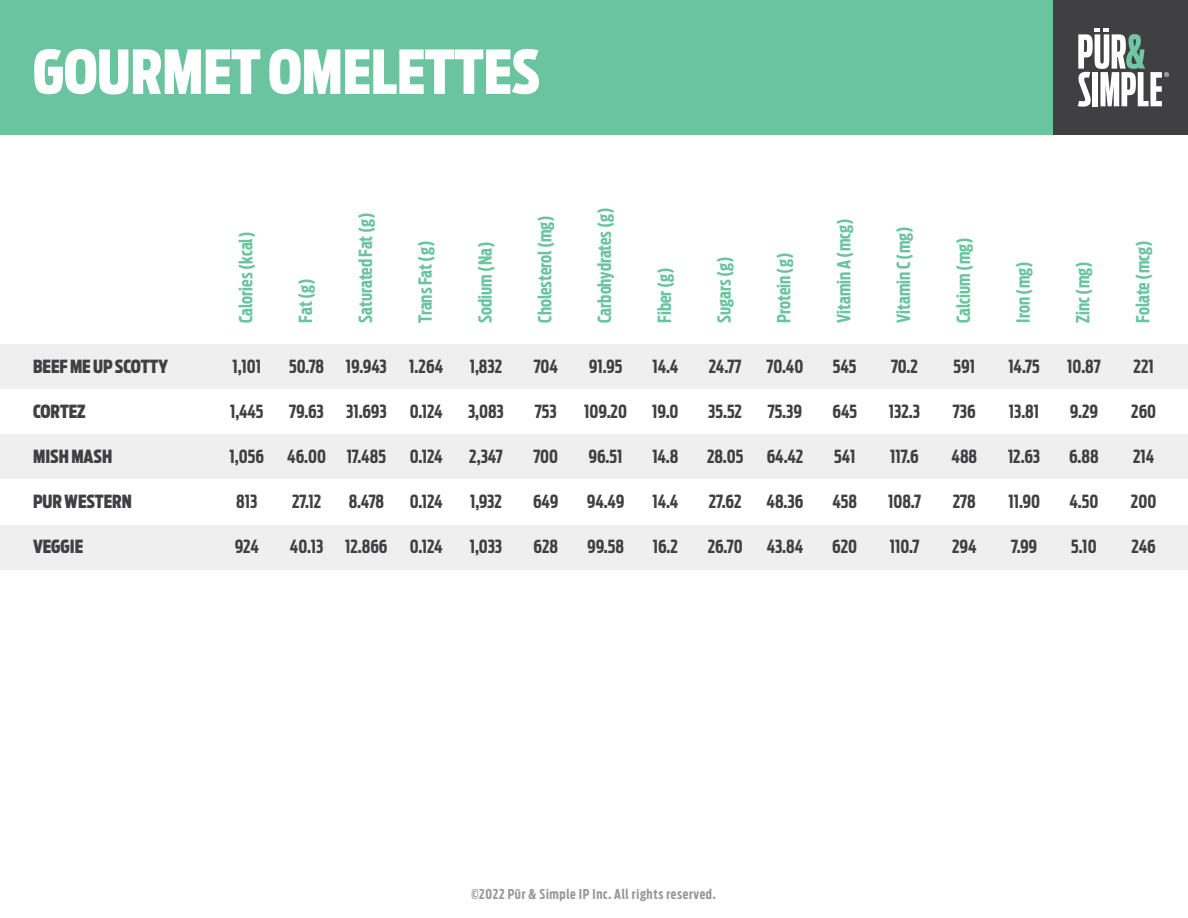
<style>
.page{position:relative;width:1188px;height:918px;background:#fff}
.page>*{position:absolute;margin:0;border:0;box-sizing:border-box;transform-origin:0 0}
.t1{font:900 60px "Antenna Extra Cond";color:#fff}
.t2{font:700 18px "Antenna Extra Cond";color:#404042}
.t3{font:700 18px "Antenna Extra Cond";color:#6ac4a0}
.t4{font:900 18px "Antenna Extra Cond";color:#404042}
.t5{font:700 13.5px "Antenna Extra Cond";letter-spacing:.05em;color:#989898}
</style>
<div class="page">
<div style="left:0;top:525px;width:1188px;height:44px;background:#efefef"></div>
<div style="left:0;top:0;width:1188px;height:135px;background:#6ac4a0"></div>
<div style="left:1053px;top:0;width:135px;height:135px;background:#404042"></div>
<svg style="left:1078px;top:29px;width:91px;height:78px"></svg>
<div style="left:0;top:344px;width:1188px;height:44px;background:#efefef"></div>
<div style="left:0;top:435px;width:1188px;height:44px;background:#efefef"></div>
<h1 class="t1" style="left:33px;top:49px;width:509px">GOURMET OMELETTES</h1>
<p class="t4" style="left:33px;top:360px;width:136px">BEEF ME UP SCOTTY</p>
<p class="t4" style="left:33px;top:405px;width:54px">CORTEZ</p>
<p class="t4" style="left:33px;top:450px;width:81px">MISH MASH</p>
<p class="t4" style="left:33px;top:495px;width:100px">PUR WESTERN</p>
<p class="t4" style="left:33px;top:540px;width:52px">VEGGIE</p>
<p class="t3" style="left:239px;top:323px;width:93px;rotate:-90deg">Calories (kcal)</p>
<p class="t2" style="left:233px;top:359px;width:30px">1,101</p>
<p class="t2" style="left:230px;top:404px;width:35px">1,445</p>
<p class="t2" style="left:230px;top:449px;width:36px">1,056</p>
<p class="t2" style="left:236px;top:494px;width:23px">813</p>
<p class="t2" style="left:235px;top:539px;width:26px">924</p>
<p class="t3" style="left:298px;top:323px;width:46px;rotate:-90deg">Fat (g)</p>
<p class="t2" style="left:289px;top:359px;width:37px">50.78</p>
<p class="t2" style="left:289px;top:404px;width:36px">79.63</p>
<p class="t2" style="left:287px;top:449px;width:40px">46.00</p>
<p class="t2" style="left:292px;top:494px;width:31px">27.12</p>
<p class="t2" style="left:290px;top:539px;width:35px">40.13</p>
<p class="t3" style="left:358px;top:323px;width:112px;rotate:-90deg">Saturated Fat (g)</p>
<p class="t2" style="left:346px;top:359px;width:43px">19.943</p>
<p class="t2" style="left:346px;top:404px;width:42px">31.693</p>
<p class="t2" style="left:347px;top:449px;width:41px">17.485</p>
<p class="t2" style="left:349px;top:494px;width:37px">8.478</p>
<p class="t2" style="left:345px;top:539px;width:44px">12.866</p>
<p class="t3" style="left:418px;top:323px;width:83px;rotate:-90deg">Trans Fat (g)</p>
<p class="t2" style="left:409px;top:359px;width:35px">1.264</p>
<p class="t2" style="left:410px;top:404px;width:35px">0.124</p>
<p class="t2" style="left:410px;top:449px;width:35px">0.124</p>
<p class="t2" style="left:410px;top:494px;width:35px">0.124</p>
<p class="t2" style="left:410px;top:539px;width:35px">0.124</p>
<p class="t3" style="left:478px;top:323px;width:83px;rotate:-90deg">Sodium (Na)</p>
<p class="t2" style="left:470px;top:359px;width:34px">1,832</p>
<p class="t2" style="left:468px;top:404px;width:37px">3,083</p>
<p class="t2" style="left:469px;top:449px;width:35px">2,347</p>
<p class="t2" style="left:470px;top:494px;width:33px">1,932</p>
<p class="t2" style="left:470px;top:539px;width:34px">1,033</p>
<p class="t3" style="left:538px;top:323px;width:109px;rotate:-90deg">Cholesterol (mg)</p>
<p class="t2" style="left:534px;top:359px;width:26px">704</p>
<p class="t2" style="left:535px;top:404px;width:23px">753</p>
<p class="t2" style="left:533px;top:449px;width:26px">700</p>
<p class="t2" style="left:533px;top:494px;width:27px">649</p>
<p class="t2" style="left:534px;top:539px;width:26px">628</p>
<p class="t3" style="left:597px;top:323px;width:117px;rotate:-90deg">Carbohydrates (g)</p>
<p class="t2" style="left:589px;top:359px;width:35px">91.95</p>
<p class="t2" style="left:584px;top:404px;width:45px">109.20</p>
<p class="t2" style="left:589px;top:449px;width:36px">96.51</p>
<p class="t2" style="left:587px;top:494px;width:39px">94.49</p>
<p class="t2" style="left:587px;top:539px;width:39px">99.58</p>
<p class="t3" style="left:657px;top:323px;width:57px;rotate:-90deg">Fiber (g)</p>
<p class="t2" style="left:653px;top:359px;width:27px">14.4</p>
<p class="t2" style="left:652px;top:404px;width:28px">19.0</p>
<p class="t2" style="left:652px;top:449px;width:28px">14.8</p>
<p class="t2" style="left:653px;top:494px;width:27px">14.4</p>
<p class="t2" style="left:653px;top:539px;width:27px">16.2</p>
<p class="t3" style="left:717px;top:323px;width:68px;rotate:-90deg">Sugars (g)</p>
<p class="t2" style="left:709px;top:359px;width:34px">24.77</p>
<p class="t2" style="left:708px;top:404px;width:35px">35.52</p>
<p class="t2" style="left:707px;top:449px;width:38px">28.05</p>
<p class="t2" style="left:709px;top:494px;width:34px">27.62</p>
<p class="t2" style="left:708px;top:539px;width:36px">26.70</p>
<p class="t3" style="left:777px;top:323px;width:72px;rotate:-90deg">Protein (g)</p>
<p class="t2" style="left:767px;top:359px;width:38px">70.40</p>
<p class="t2" style="left:768px;top:404px;width:36px">75.39</p>
<p class="t2" style="left:767px;top:449px;width:38px">64.42</p>
<p class="t2" style="left:767px;top:494px;width:38px">48.36</p>
<p class="t2" style="left:767px;top:539px;width:38px">43.84</p>
<p class="t3" style="left:836px;top:323px;width:106px;rotate:-90deg">Vitamin A (mcg)</p>
<p class="t2" style="left:833px;top:359px;width:25px">545</p>
<p class="t2" style="left:832px;top:404px;width:26px">645</p>
<p class="t2" style="left:834px;top:449px;width:23px">541</p>
<p class="t2" style="left:832px;top:494px;width:26px">458</p>
<p class="t2" style="left:832px;top:539px;width:26px">620</p>
<p class="t3" style="left:896px;top:323px;width:98px;rotate:-90deg">Vitamin C (mg)</p>
<p class="t2" style="left:891px;top:359px;width:29px">70.2</p>
<p class="t2" style="left:889px;top:404px;width:33px">132.3</p>
<p class="t2" style="left:890px;top:449px;width:30px">117.6</p>
<p class="t2" style="left:888px;top:494px;width:34px">108.7</p>
<p class="t2" style="left:890px;top:539px;width:31px">110.7</p>
<p class="t3" style="left:956px;top:323px;width:87px;rotate:-90deg">Calcium (mg)</p>
<p class="t2" style="left:954px;top:359px;width:23px">591</p>
<p class="t2" style="left:953px;top:404px;width:24px">736</p>
<p class="t2" style="left:952px;top:449px;width:27px">488</p>
<p class="t2" style="left:953px;top:494px;width:24px">278</p>
<p class="t2" style="left:952px;top:539px;width:26px">294</p>
<p class="t3" style="left:1016px;top:323px;width:63px;rotate:-90deg">Iron (mg)</p>
<p class="t2" style="left:1008px;top:359px;width:33px">14.75</p>
<p class="t2" style="left:1009px;top:404px;width:32px">13.81</p>
<p class="t2" style="left:1008px;top:449px;width:34px">12.63</p>
<p class="t2" style="left:1008px;top:494px;width:33px">11.90</p>
<p class="t2" style="left:1011px;top:539px;width:28px">7.99</p>
<p class="t3" style="left:1076px;top:323px;width:63px;rotate:-90deg">Zinc (mg)</p>
<p class="t2" style="left:1067px;top:359px;width:35px">10.87</p>
<p class="t2" style="left:1070px;top:404px;width:30px">9.29</p>
<p class="t2" style="left:1069px;top:449px;width:31px">6.88</p>
<p class="t2" style="left:1069px;top:494px;width:31px">4.50</p>
<p class="t2" style="left:1071px;top:539px;width:27px">5.10</p>
<p class="t3" style="left:1135px;top:323px;width:84px;rotate:-90deg">Folate (mcg)</p>
<p class="t2" style="left:1134px;top:359px;width:22px">221</p>
<p class="t2" style="left:1131px;top:404px;width:27px">260</p>
<p class="t2" style="left:1133px;top:449px;width:23px">214</p>
<p class="t2" style="left:1131px;top:494px;width:27px">200</p>
<p class="t2" style="left:1132px;top:539px;width:26px">246</p>
<p class="t5" style="left:471px;top:888px;width:246px">©2022 Pür &amp; Simple IP Inc. All rights reserved.</p>
</div>
